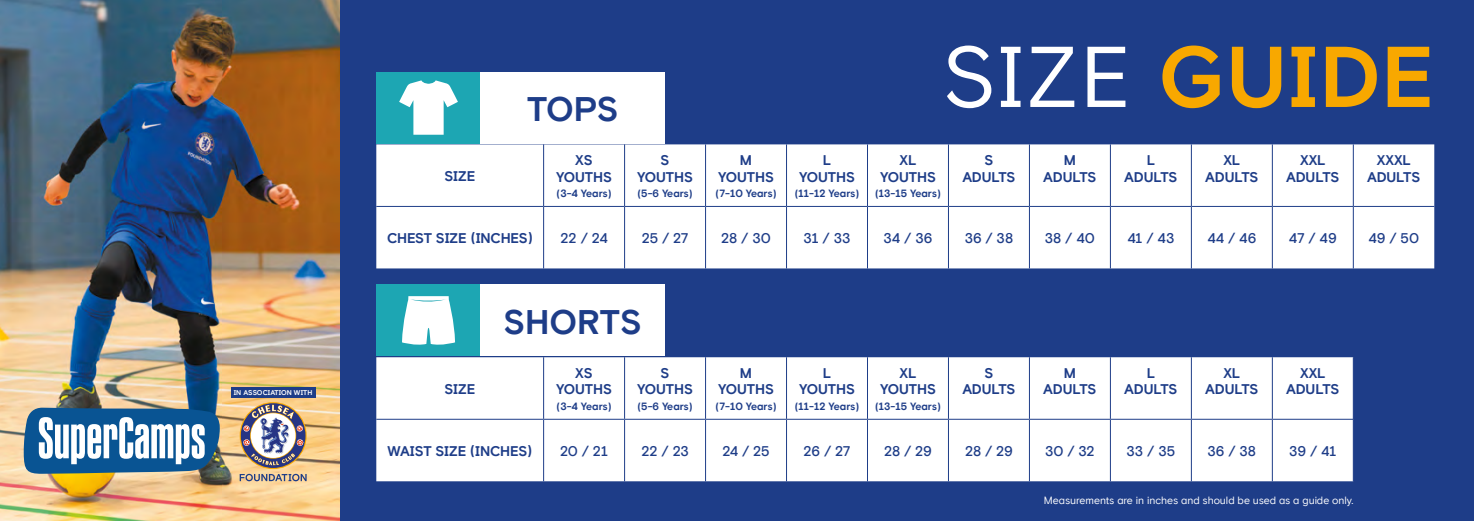
<style>
.page{position:relative;width:1474px;height:521px;background:#fff}
.page>*{position:absolute;margin:0;border:0;box-sizing:border-box;transform-origin:0 0}
.t1{font:700 86.1px "Chelsea Basis";letter-spacing:.015em;color:#f8a800}
.t2{font:700 33.95px "Chelsea Basis";letter-spacing:-.005em;color:#1e3d88}
.t3{font:700 14px/16.8px "Chelsea Basis";letter-spacing:-.01em;color:#1e3d88;text-align:center}
.t4{font:500 14px "Chelsea Basis";color:#1e3d88}
.t5{font:700 10.5px "Chelsea Basis";letter-spacing:-.005em;color:#1e3d88}
.t6{font:10.5px "Chelsea Basis";letter-spacing:-.005em;color:#fff}
.t7{font:700 7px "Chelsea Basis";letter-spacing:.005em;color:#fff}
.s1{font-weight:400;color:#fff}
</style>
<div class="page">
<div style="left:0;top:0;width:1473px;height:521px;background:#1e3d88"></div>
<img style="left:0;top:1px;width:339px;height:519px">
<div style="left:376px;top:72px;width:105px;height:71px;background:#1da6b3"></div>
<svg style="left:399px;top:80px;width:59px;height:55px"></svg>
<div style="left:481px;top:72px;width:183px;height:71px;background:#fff"></div>
<div style="left:376px;top:144px;width:1058px;height:124px;background:#fff"></div>
<hr style="left:543px;top:144px;width:1px;height:62px;background:#1e3d88">
<hr style="left:624px;top:144px;width:1px;height:62px;background:#1e3d88">
<hr style="left:705px;top:144px;width:1px;height:62px;background:#1e3d88">
<hr style="left:786px;top:144px;width:1px;height:62px;background:#1e3d88">
<hr style="left:867px;top:144px;width:1px;height:62px;background:#1e3d88">
<hr style="left:948px;top:144px;width:1px;height:62px;background:#1e3d88">
<hr style="left:1029px;top:144px;width:1px;height:62px;background:#1e3d88">
<hr style="left:1109px;top:144px;width:1px;height:62px;background:#1e3d88">
<hr style="left:1190px;top:144px;width:1px;height:62px;background:#1e3d88">
<hr style="left:1271px;top:144px;width:1px;height:62px;background:#1e3d88">
<hr style="left:1352px;top:144px;width:1px;height:62px;background:#1e3d88">
<hr style="left:376px;top:206px;width:167px;height:1px;background:#1e3d88">
<hr style="left:543px;top:206px;width:81px;height:1px;background:#1e3d88">
<hr style="left:543px;top:207px;width:1px;height:61px;background:#1e3d88">
<hr style="left:624px;top:206px;width:81px;height:1px;background:#1e3d88">
<hr style="left:624px;top:207px;width:1px;height:61px;background:#1e3d88">
<hr style="left:705px;top:206px;width:81px;height:1px;background:#1e3d88">
<hr style="left:705px;top:207px;width:1px;height:61px;background:#1e3d88">
<hr style="left:786px;top:206px;width:81px;height:1px;background:#1e3d88">
<hr style="left:786px;top:207px;width:1px;height:61px;background:#1e3d88">
<hr style="left:867px;top:206px;width:81px;height:1px;background:#1e3d88">
<hr style="left:867px;top:207px;width:1px;height:61px;background:#1e3d88">
<hr style="left:948px;top:206px;width:81px;height:1px;background:#1e3d88">
<hr style="left:948px;top:207px;width:1px;height:61px;background:#1e3d88">
<hr style="left:1029px;top:206px;width:81px;height:1px;background:#1e3d88">
<hr style="left:1029px;top:207px;width:1px;height:61px;background:#1e3d88">
<hr style="left:1110px;top:206px;width:81px;height:1px;background:#1e3d88">
<hr style="left:1109px;top:207px;width:1px;height:61px;background:#1e3d88">
<hr style="left:1191px;top:206px;width:81px;height:1px;background:#1e3d88">
<hr style="left:1190px;top:207px;width:1px;height:61px;background:#1e3d88">
<hr style="left:1272px;top:206px;width:81px;height:1px;background:#1e3d88">
<hr style="left:1271px;top:207px;width:1px;height:61px;background:#1e3d88">
<hr style="left:1353px;top:206px;width:81px;height:1px;background:#1e3d88">
<hr style="left:1352px;top:207px;width:1px;height:61px;background:#1e3d88">
<div style="left:376px;top:285px;width:105px;height:71px;background:#1da6b3"></div>
<div style="left:481px;top:285px;width:183px;height:71px;background:#fff"></div>
<svg style="left:402px;top:296px;width:53px;height:49px;background:#def2f3"></svg>
<div style="left:376px;top:357px;width:976px;height:124px;background:#fff"></div>
<hr style="left:543px;top:357px;width:1px;height:62px;background:#1e3d88">
<hr style="left:624px;top:357px;width:1px;height:62px;background:#1e3d88">
<hr style="left:705px;top:357px;width:1px;height:62px;background:#1e3d88">
<hr style="left:786px;top:357px;width:1px;height:62px;background:#1e3d88">
<hr style="left:867px;top:357px;width:1px;height:62px;background:#1e3d88">
<hr style="left:948px;top:357px;width:1px;height:62px;background:#1e3d88">
<hr style="left:1029px;top:357px;width:1px;height:62px;background:#1e3d88">
<hr style="left:1109px;top:357px;width:1px;height:62px;background:#1e3d88">
<hr style="left:1190px;top:357px;width:1px;height:62px;background:#1e3d88">
<hr style="left:1271px;top:357px;width:1px;height:62px;background:#1e3d88">
<hr style="left:376px;top:419px;width:167px;height:1px;background:#1e3d88">
<hr style="left:543px;top:419px;width:81px;height:1px;background:#1e3d88">
<hr style="left:543px;top:420px;width:1px;height:61px;background:#1e3d88">
<hr style="left:624px;top:419px;width:81px;height:1px;background:#1e3d88">
<hr style="left:624px;top:420px;width:1px;height:61px;background:#1e3d88">
<hr style="left:705px;top:419px;width:81px;height:1px;background:#1e3d88">
<hr style="left:705px;top:420px;width:1px;height:61px;background:#1e3d88">
<hr style="left:786px;top:419px;width:81px;height:1px;background:#1e3d88">
<hr style="left:786px;top:420px;width:1px;height:61px;background:#1e3d88">
<hr style="left:867px;top:419px;width:81px;height:1px;background:#1e3d88">
<hr style="left:867px;top:420px;width:1px;height:61px;background:#1e3d88">
<hr style="left:948px;top:419px;width:81px;height:1px;background:#1e3d88">
<hr style="left:948px;top:420px;width:1px;height:61px;background:#1e3d88">
<hr style="left:1029px;top:419px;width:81px;height:1px;background:#1e3d88">
<hr style="left:1029px;top:420px;width:1px;height:61px;background:#1e3d88">
<hr style="left:1110px;top:419px;width:81px;height:1px;background:#1e3d88">
<hr style="left:1109px;top:420px;width:1px;height:61px;background:#1e3d88">
<hr style="left:1191px;top:419px;width:81px;height:1px;background:#1e3d88">
<hr style="left:1190px;top:420px;width:1px;height:61px;background:#1e3d88">
<hr style="left:1272px;top:419px;width:80px;height:1px;background:#1e3d88">
<hr style="left:1271px;top:420px;width:1px;height:61px;background:#1e3d88">
<svg style="left:24px;top:408px;width:196px;height:66px;background:#608eb2"></svg>
<svg style="left:240px;top:402px;width:66px;height:67px"></svg>
<svg style="left:241px;top:403px;width:64px;height:65px"></svg>
<svg style="left:242px;top:405px;width:62px;height:60px"></svg>
<svg style="left:240px;top:474px;width:66px;height:7px"></svg>
<div style="left:231px;top:387px;width:84px;height:10px;background:#1e3d88"></div>
<p class="t7" style="left:234px;top:388px;width:80px">IN ASSOCIATION WITH</p>
<p class="t3" style="left:444px;top:168px;width:32px">SIZE</p>
<h2 class="t2" style="left:527px;top:89px;width:93px">TOPS</h2>
<p class="t3" style="left:556px;top:152px;width:57px">XS<br>YOUTHS</p>
<p class="t5" style="left:556px;top:187px;width:56px">(3-4 Years)</p>
<p class="t3" style="left:637px;top:152px;width:57px">S<br>YOUTHS</p>
<p class="t5" style="left:637px;top:187px;width:57px">(5-6 Years)</p>
<p class="t3" style="left:718px;top:152px;width:57px">M<br>YOUTHS</p>
<p class="t5" style="left:715px;top:187px;width:62px">(7-10 Years)</p>
<h1 class="t1" style="left:942px;top:27px;width:493px"><span class="s1">SIZE</span> GUIDE</h1>
<p class="t3" style="left:799px;top:152px;width:57px">L<br>YOUTHS</p>
<p class="t5" style="left:794px;top:187px;width:66px">(11-12 Years)</p>
<p class="t3" style="left:880px;top:152px;width:57px">XL<br>YOUTHS</p>
<p class="t5" style="left:875px;top:187px;width:67px">(13-15 Years)</p>
<p class="t3" style="left:962px;top:152px;width:55px">S<br>ADULTS</p>
<p class="t3" style="left:1043px;top:152px;width:55px">M<br>ADULTS</p>
<p class="t3" style="left:1124px;top:152px;width:55px">L<br>ADULTS</p>
<p class="t3" style="left:1205px;top:152px;width:55px">XL<br>ADULTS</p>
<p class="t3" style="left:1286px;top:152px;width:55px">XXL<br>ADULTS</p>
<p class="t3" style="left:1367px;top:152px;width:55px">XXXL<br>ADULTS</p>
<p class="t3" style="left:387px;top:230px;width:147px">CHEST SIZE (INCHES)</p>
<p class="t4" style="left:560px;top:230px;width:49px">22 / 24</p>
<p class="t4" style="left:641px;top:230px;width:48px">25 / 27</p>
<p class="t4" style="left:721px;top:230px;width:51px">28 / 30</p>
<p class="t4" style="left:803px;top:230px;width:48px">31 / 33</p>
<p class="t4" style="left:883px;top:230px;width:50px">34 / 36</p>
<p class="t4" style="left:964px;top:230px;width:50px">36 / 38</p>
<p class="t4" style="left:1044px;top:230px;width:52px">38 / 40</p>
<p class="t4" style="left:1127px;top:230px;width:48px">41 / 43</p>
<p class="t4" style="left:1207px;top:230px;width:50px">44 / 46</p>
<p class="t4" style="left:1288px;top:230px;width:49px">47 / 49</p>
<p class="t4" style="left:1368px;top:230px;width:52px">49 / 50</p>
<p class="t3" style="left:444px;top:381px;width:32px">SIZE</p>
<h2 class="t2" style="left:503px;top:302px;width:140px">SHORTS</h2>
<p class="t3" style="left:556px;top:365px;width:57px">XS<br>YOUTHS</p>
<p class="t5" style="left:556px;top:400px;width:56px">(3-4 Years)</p>
<p class="t3" style="left:637px;top:365px;width:57px">S<br>YOUTHS</p>
<p class="t5" style="left:637px;top:400px;width:57px">(5-6 Years)</p>
<p class="t3" style="left:718px;top:365px;width:57px">M<br>YOUTHS</p>
<p class="t5" style="left:715px;top:400px;width:62px">(7-10 Years)</p>
<p class="t3" style="left:799px;top:365px;width:57px">L<br>YOUTHS</p>
<p class="t5" style="left:794px;top:400px;width:66px">(11-12 Years)</p>
<p class="t3" style="left:880px;top:365px;width:57px">XL<br>YOUTHS</p>
<p class="t5" style="left:875px;top:400px;width:67px">(13-15 Years)</p>
<p class="t3" style="left:962px;top:365px;width:55px">S<br>ADULTS</p>
<p class="t3" style="left:1043px;top:365px;width:55px">M<br>ADULTS</p>
<p class="t3" style="left:1124px;top:365px;width:55px">L<br>ADULTS</p>
<p class="t3" style="left:1205px;top:365px;width:55px">XL<br>ADULTS</p>
<p class="t3" style="left:1286px;top:365px;width:55px">XXL<br>ADULTS</p>
<p class="t3" style="left:387px;top:443px;width:146px">WAIST SIZE (INCHES)</p>
<p class="t4" style="left:560px;top:443px;width:50px">20 / 21</p>
<p class="t4" style="left:641px;top:443px;width:49px">22 / 23</p>
<p class="t4" style="left:722px;top:443px;width:49px">24 / 25</p>
<p class="t4" style="left:803px;top:443px;width:48px">26 / 27</p>
<p class="t4" style="left:884px;top:443px;width:49px">28 / 29</p>
<p class="t4" style="left:965px;top:443px;width:49px">28 / 29</p>
<p class="t4" style="left:1045px;top:443px;width:51px">30 / 32</p>
<p class="t4" style="left:1126px;top:443px;width:50px">33 / 35</p>
<p class="t4" style="left:1207px;top:443px;width:50px">36 / 38</p>
<p class="t4" style="left:1289px;top:443px;width:49px">39 / 41</p>
<p class="t6" style="left:1043px;top:494px;width:311px">Measurements are in inches and should be used as a guide only.</p>
</div>
